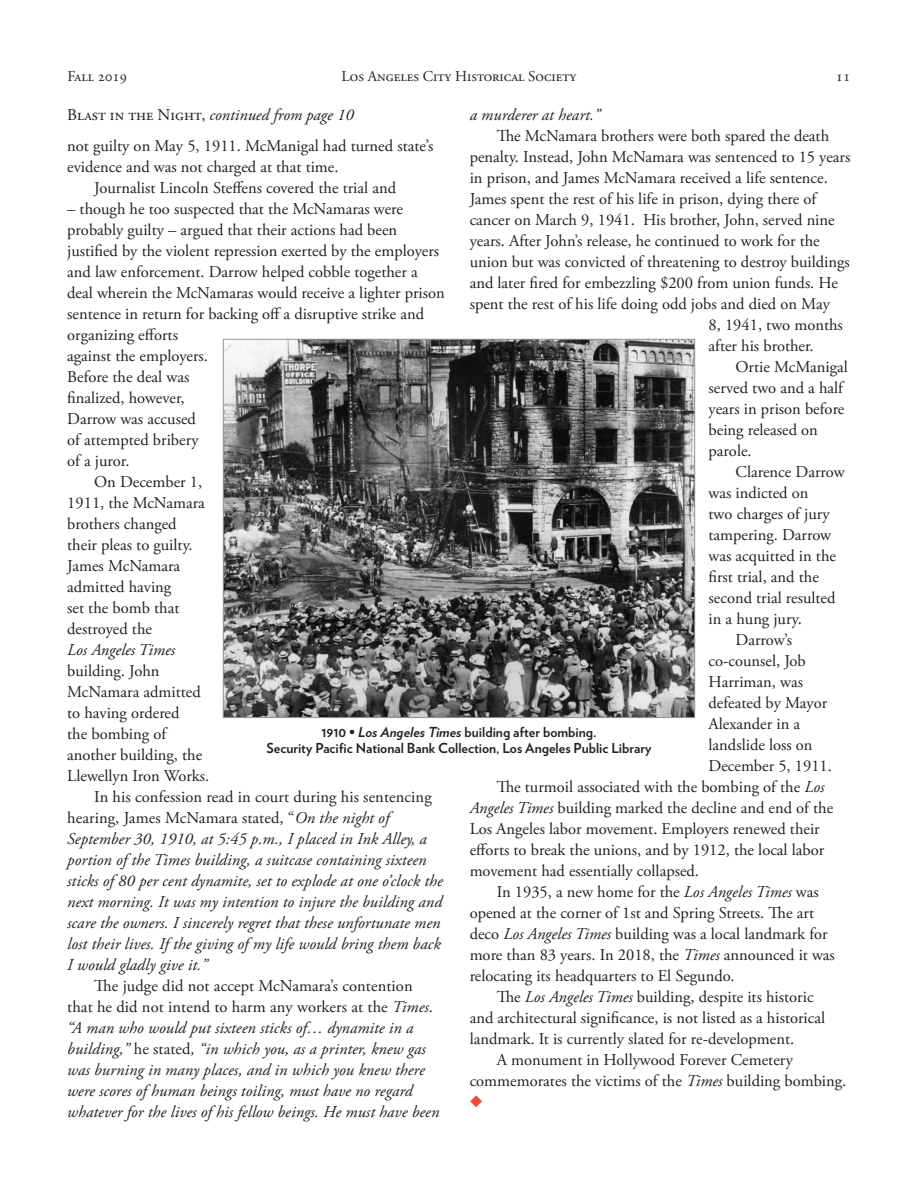
<style>
.page{position:relative;width:918px;height:1188px;background:#fff}
.page>*{position:absolute;margin:0;border:0;box-sizing:border-box;transform-origin:0 0}
.t1{font:16.5px/21px "Adobe Garamond Pro";letter-spacing:-.005em;color:#231f20}
.t2{font:italic 16.5px/21px "Adobe Garamond Pro";letter-spacing:.005em;color:#231f20}
.t3{font:15px "Adobe Garamond Pro";color:#231f20}
.t4{font:700 13.8px "Verlag";color:#231f20}
.s1{font-style:normal}
.s2{font-style:italic}
.s3{color:#ef4b3d}
</style>
<div class="page">
<img style="left:225px;top:341px;width:468px;height:375px">
<p class="t3" style="left:68px;top:67px;width:61px">Fall 2019</p>
<p class="t3" style="left:342px;top:67px;width:236px">Los Angeles City Historical Society</p>
<p class="t3" style="left:836px;top:67px;width:16px">11</p>
<p class="t2" style="left:67px;top:105px;width:288px"><span class="s1">Blast in the Night,</span> continued from page 10</p>
<p class="t1" style="left:67px;top:136px;width:368px">not guilty on May 5, 1911. McManigal had turned state’s evidence and was not charged at that time.</p>
<p class="t1" style="left:94px;top:178px;width:303px">Journalist Lincoln Steffens covered the trial and</p>
<p class="t1" style="left:67px;top:199px;width:379px">– though he too suspected that the McNamaras were probably guilty – argued that their actions had been justified by the violent repression exerted by the employers and law enforcement. Darrow helped cobble together a deal wherein the McNamaras would receive a lighter prison sentence in return for backing off a disruptive strike and organizing efforts<br>against the employers.<br>Before the deal was<br>finalized, however,<br>Darrow was accused<br>of attempted bribery<br>of a juror.</p>
<p class="t1" style="left:67px;top:472px;width:143px;text-indent:27px">On December 1,<br>1911, the McNamara brothers changed their pleas to guilty.<br>James McNamara admitted having<br>set the bomb that destroyed the<br><span class="s2">Los Angeles Times </span>building. John<br>McNamara admitted to having ordered<br>the bombing of another building, the<br>Llewellyn Iron Works.</p>
<p class="t2" style="left:67px;top:787px;width:377px;text-indent:27px"><span class="s1">In his confession read in court during his sentencing hearing, James McNamara stated, “</span>On the night of September 30, 1910, at 5:45 p.m., I placed in Ink Alley, a portion of the Times building, a suitcase containing sixteen sticks of 80 per cent dynamite, set to explode at one o’clock the next morning. It was my intention to injure the building and scare the owners. I sincerely regret that these unfortunate men lost their lives. If the giving of my life would bring them back I would gladly give it.”</p>
<p class="t2" style="left:67px;top:976px;width:374px;text-indent:27px"><span class="s1">The judge did not accept McNamara’s contention that he did not intend to harm any workers at the</span> Times<span class="s1">. </span>“A man who would put sixteen sticks of… dynamite in a building,” <span class="s1">he stated</span>, “in which you, as a printer, knew gas was burning in many places, and in which you knew there were scores of human beings toiling, must have no regard whatever for the lives of his fellow beings. He must have been</p>
<p class="t2" style="left:470px;top:105px;width:132px">a murderer at heart.”</p>
<p class="t1" style="left:497px;top:126px;width:334px">The McNamara brothers were both spared the death</p>
<p class="t1" style="left:470px;top:147px;width:382px">penalty. Instead, John McNamara was sentenced to 15 years</p>
<p class="t1" style="left:470px;top:168px;width:360px">in prison, and James McNamara received a life sentence.</p>
<p class="t1" style="left:470px;top:189px;width:350px">James spent the rest of his life in prison, dying there of</p>
<p class="t1" style="left:470px;top:210px;width:367px">cancer on March 9, 1941. His brother, John, served nine</p>
<p class="t1" style="left:470px;top:231px;width:352px">years. After John’s release, he continued to work for the</p>
<p class="t1" style="left:470px;top:252px;width:382px">union but was convicted of threatening to destroy buildings</p>
<p class="t1" style="left:470px;top:273px;width:370px">and later fired for embezzling $200 from union funds. He</p>
<p class="t1" style="left:470px;top:294px;width:362px">spent the rest of his life doing odd jobs and died on May</p>
<p class="t1" style="left:709px;top:315px;width:136px">8, 1941, two months</p>
<p class="t1" style="left:709px;top:336px;width:107px">after his brother.</p>
<p class="t1" style="left:709px;top:357px;width:141px;text-indent:27px">Ortie McManigal served two and a half years in prison before being released on parole.</p>
<p class="t1" style="left:709px;top:462px;width:138px;text-indent:27px">Clarence Darrow was indicted on<br>two charges of jury tampering. Darrow was acquitted in the first trial, and the second trial resulted in a hung jury.</p>
<p class="t1" style="left:709px;top:630px;width:125px;text-indent:27px">Darrow’s co-counsel, Job<br>Harriman, was defeated by Mayor<br>Alexander in a landslide loss on<br>December 5, 1911.</p>
<p class="t1" style="left:470px;top:777px;width:365px;text-indent:27px">The turmoil associated with the bombing of the <span class="s2">Los Angeles Times</span> building marked the decline and end of the Los Angeles labor movement. Employers renewed their efforts to break the unions, and by 1912, the local labor movement had essentially collapsed.</p>
<p class="t1" style="left:470px;top:882px;width:367px;text-indent:27px">In 1935, a new home for the <span class="s2">Los Angeles Times</span> was opened at the corner of 1st and Spring Streets. The art deco <span class="s2">Los Angeles Times</span> building was a local landmark for more than 83 years. In 2018, the <span class="s2">Times</span> announced it was relocating its headquarters to El Segundo.</p>
<p class="t1" style="left:470px;top:987px;width:357px;text-indent:27px">The <span class="s2">Los Angeles Times</span> building, despite its historic and architectural significance, is not listed as a historical landmark. It is currently slated for re-development.</p>
<p class="t1" style="left:470px;top:1050px;width:378px;text-indent:27px">A monument in Hollywood Forever Cemetery commemorates the victims of the <span class="s2">Times</span> building bombing. <span class="s3">◆</span></p>
<p class="t4" style="left:321px;top:721px;width:277px">1910 • <span class="s2">Los Angeles Times</span> building after bombing.</p>
<p class="t4" style="left:267px;top:737px;width:386px">Security Pacific National Bank Collection, Los Angeles Public Library</p>
</div>
